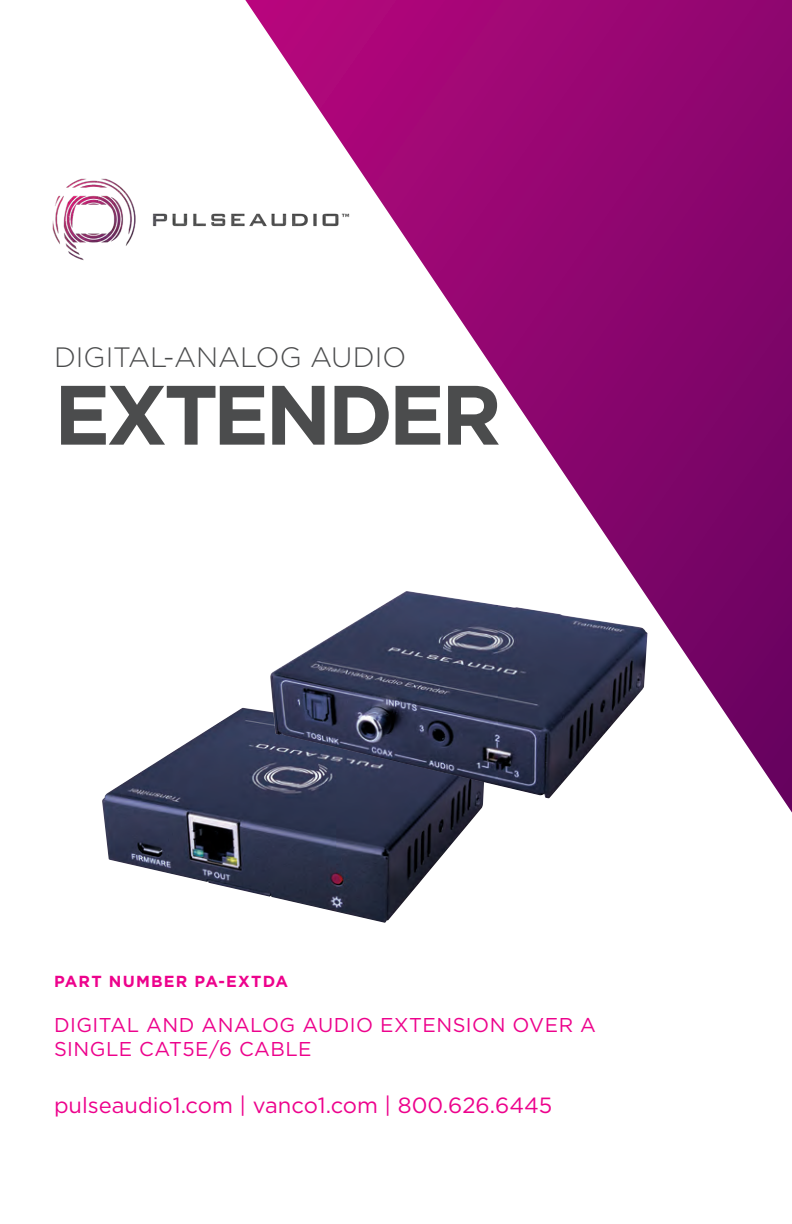
<style>
.page{position:relative;width:792px;height:1224px;background:#fff}
.page>*{position:absolute;margin:0;border:0;box-sizing:border-box;transform-origin:0 0}
.Specifications{font:700 84px "Gotham";letter-spacing:-.05em;color:#4b4c4d}
.Specifications-2{font:300 28px "Gotham";color:#4b4c4d}
.Footer{font:22px "Gotham";color:#ed028c}
.t1{font:20px/24px "Gotham";letter-spacing:.025em;color:#ed028c}
.Footer-2{font:700 16px "Gotham";letter-spacing:.075em;color:#ed028c}
</style>
<div class="page">
<svg style="left:245px;top:0;width:547px;height:813px"></svg>
<img style="left:52px;top:173px;width:303px;height:93px">
<img style="left:102px;top:708px;width:384px;height:215px">
<img style="left:270px;top:591px;width:378px;height:207px">
<p class="Specifications-2" style="left:54px;top:339px;width:354px">DIGITAL-ANALOG AUDIO</p>
<p class="Specifications" style="left:54px;top:359px;width:449px">EXTENDER</p>
<p class="Footer-2" style="left:54px;top:971px;width:236px">PART NUMBER PA-EXTDA</p>
<p class="t1" style="left:54px;top:1013px;width:543px">DIGITAL AND ANALOG AUDIO EXTENSION OVER A<br>SINGLE CAT5E/6 CABLE</p>
<p class="Footer" style="left:54px;top:1092px;width:500px">pulseaudio1.com | vanco1.com | 800.626.6445</p>
</div>
